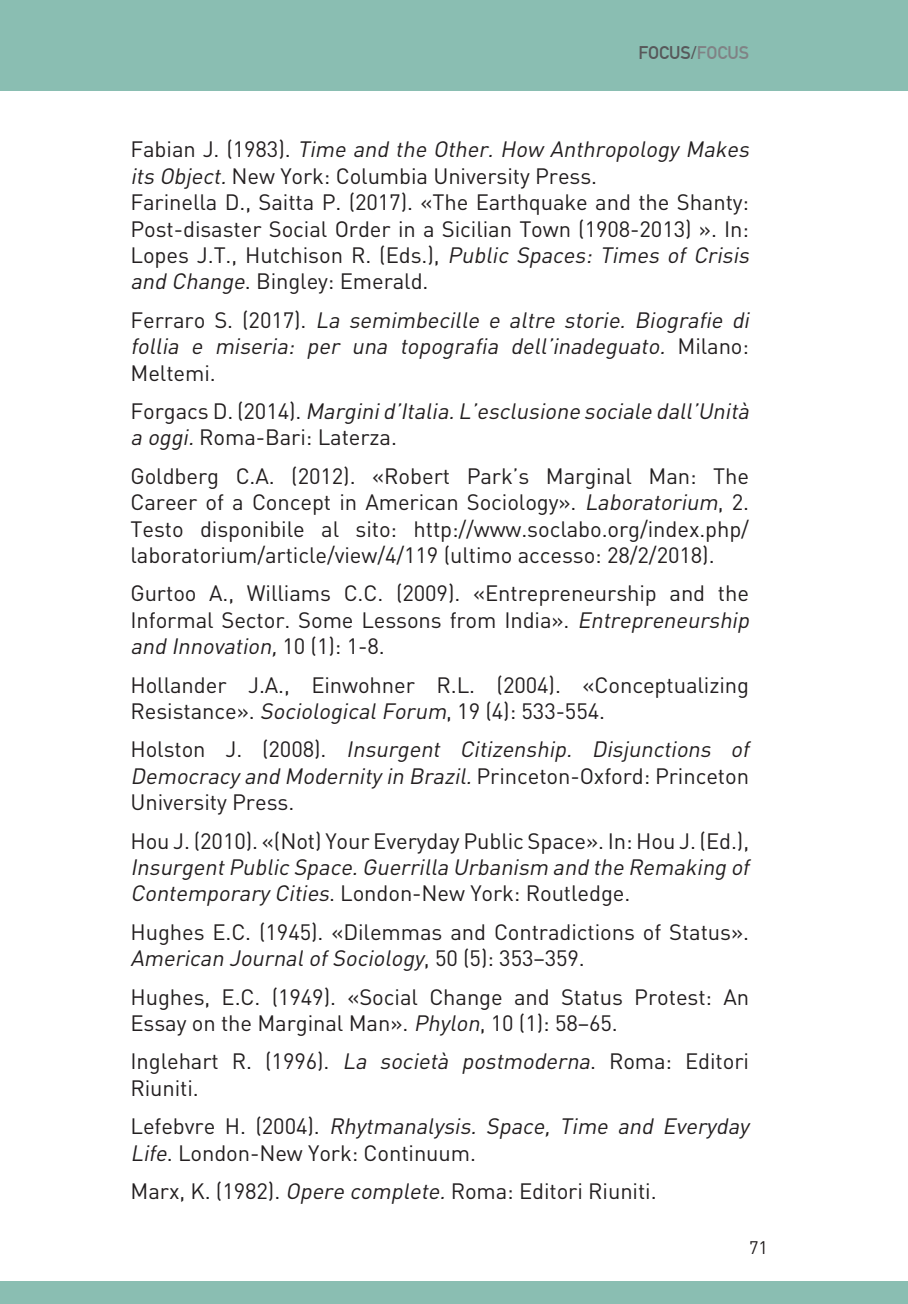
<style>
.page{position:relative;width:908px;height:1304px;background:#fff}
.page>*{position:absolute;margin:0;border:0;box-sizing:border-box;transform-origin:0 0}
.t1{font:22px/26.4px "DIN";letter-spacing:-.005em;color:#231f20}
.t2{font:italic 22px/26.4px "DIN";color:#231f20}
.t3{font:700 18px "DIN Alternate";color:#57585a}
.t4{font:18px "DIN";color:#231f20}
.s1{color:#808285}
.s2{font-style:italic}
.s3{font-style:normal}
</style>
<div class="page">
<div style="left:0;top:0;width:907px;height:90px;background:#8abeb2"></div>
<div style="left:0;top:1281px;width:907px;height:23px;background:#8abeb2"></div>
<p class="t3" style="left:638px;top:39px;width:112px">FOCUS/<span class="s1">FOCUS</span></p>
<p class="t1" style="left:130px;top:136px;width:624px">F a b i a n J . ( 1 9 8 3 ) . <span class="s2">Time and the Other. How Anthropology Makes its Object.</span>New York: Columbia University Press.</p>
<p class="t1" style="left:130px;top:189px;width:624px">Farinella D., Saitta P. (2017). «The Earthquake and the Shanty:<br>Post-disaster Social Order in a Sicilian Town (1908-2013) ». In:<br>Lopes J.T., Hutchison R. (Eds.), <span class="s2">Public Spaces: Times of Crisis and Change</span>. Bingley: Emerald.</p>
<p class="t2" style="left:130px;top:306px;width:624px"><span class="s3">F e r ra ro S . ( 2 0 1 7 ) .</span> La semimbecille e altre storie. Biografie di follia e miseria: per una topografia dell’inadeguato. <span class="s3">M i l a n o :<br>Meltemi.</span></p>
<p class="t2" style="left:130px;top:397px;width:624px"><span class="s3">F o rg a c s D . ( 2 0 1 4 ) .</span> Marginid’Italia.L’esclusione sociale dall’Unità a oggi.<span class="s3">Roma-Bari: Laterza.</span></p>
<p class="t1" style="left:130px;top:462px;width:619px;text-align:justify">Goldberg C.A. (2012). «Robert Park’s Marginal Man: The Career of a Concept in American Sociology». <span class="s2">Laboratorium</span>, 2.<br>Testo disponibile al sito: http://www.soclabo.org/index.php/ laboratorium/article/view/4/119 (ultimo accesso: 28/2/2018).</p>
<p class="t1" style="left:130px;top:580px;width:624px">Gurtoo A., Williams C.C. (2009). «Entrepreneurship and the<br>Informal Sector. Some Lessons from India». <span class="s2">Entrepreneurship and Innovation,</span>1 0 ( 1 ) : 1 - 8 .</p>
<p class="t1" style="left:130px;top:671px;width:619px">Hollander J.A., Einwohner R.L. (2004). «Conceptualizing<br>Resistance». <span class="s2">SociologicalForum</span>, 19 (4): 533-554.</p>
<p class="t2" style="left:130px;top:736px;width:624px"><span class="s3">H o ls t o n J . ( 2 0 0 8 ) .</span> Insurgent Citizenship. Disjunctions of<br>Democracy and Modernity in Brazil.<span class="s3">P ri n c et o n - O xfo rd : P ri n c et o n<br>University Press.</span></p>
<p class="t1" style="left:130px;top:827px;width:624px">Hou J. (2010). «(Not) Your Everyday Public Space». In: Hou J. (Ed.),<br><span class="s2">InsurgentPublic Space.Guerrilla Urbanism and the Remaking of<br>Contemporary Cities</span>. London-New York: Routledge.</p>
<p class="t1" style="left:130px;top:918px;width:619px">Hughes E.C. (1945). «Dilemmas and Contradictions of Status».<br><span class="s2">American JournalofSociology</span>, 5 0 ( 5 ) : 3 5 3 – 3 5 9 .</p>
<p class="t1" style="left:130px;top:983px;width:620px">Hughes, E.C. (1949). «Social Change and Status Protest: An<br>Essay on the Marginal Man». <span class="s2">Phylon</span>, 10 (1): 58–65.</p>
<p class="t1" style="left:130px;top:1048px;width:619px">Inglehart R. (1996). <span class="s2">La società postmoderna</span>. Roma: Editori<br>Riuniti.</p>
<p class="t1" style="left:130px;top:1113px;width:624px">L e f e bv re H . ( 2 0 0 4 ) . <span class="s2">Rhytmanalysis. Space, Time and Everyday<br>Life</span>. London-New York: Continuum.</p>
<p class="t1" style="left:130px;top:1177px;width:527px">Marx, K. (1982). <span class="s2">Opere complete.</span>Roma: Editori Riuniti.</p>
<p class="t4" style="left:748px;top:1237px;width:20px">71</p>
</div>
